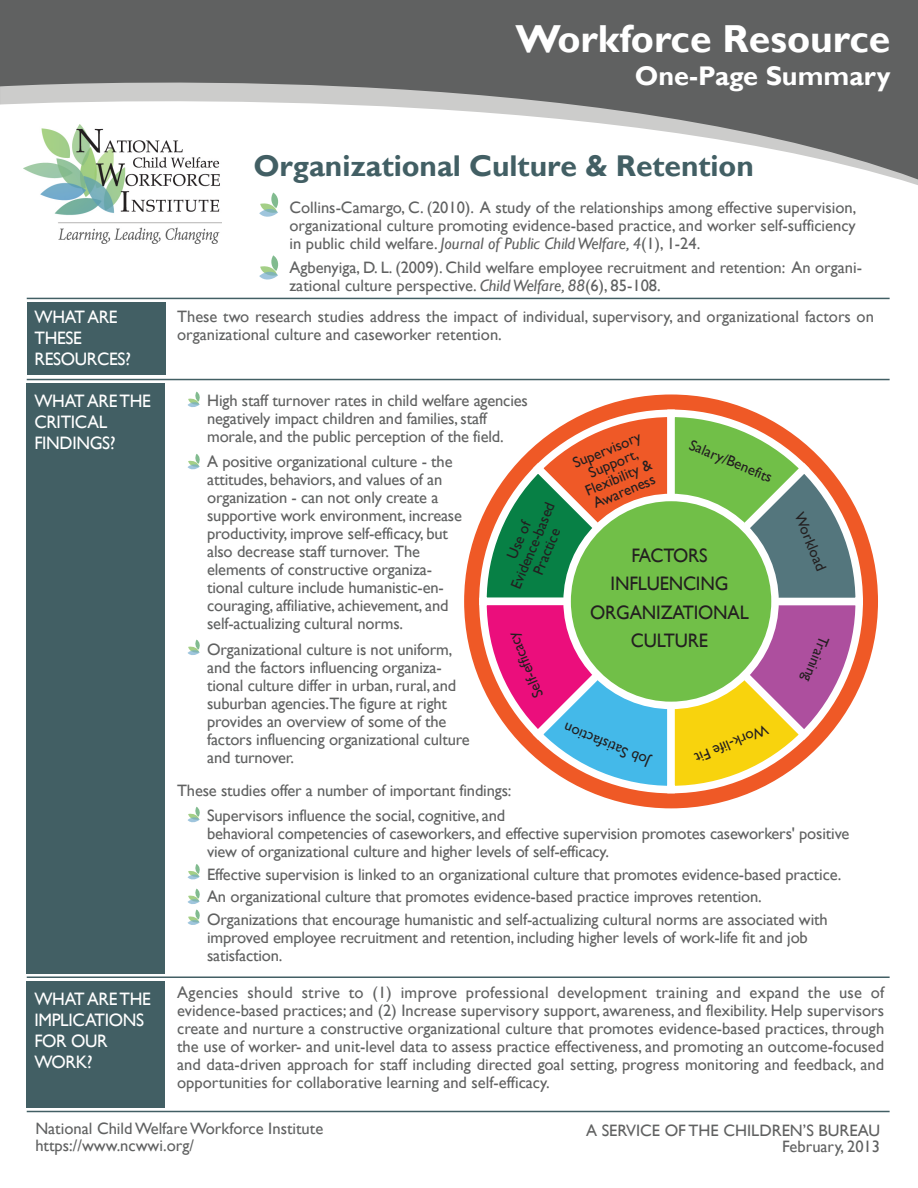
<style>
.page{position:relative;width:918px;height:1188px;background:#fff}
.page>*{position:absolute;margin:0;border:0;box-sizing:border-box;transform-origin:0 0}
.t1{font:700 39px "Gill Sans";color:#fff}
.t2{font:700 30px "Gill Sans";letter-spacing:-.005em;color:#425f64}
.t3{font:700 27px "Gill Sans";color:#fff}
.t4{font:19.5px/28.5px "Gill Sans";letter-spacing:-.01em;color:#231f20;text-align:center;scale:.95 1}
.t5{font:18px/21px "Gill Sans";letter-spacing:-.02em;color:#fff}
.t6{font:16.5px/18px "Gill Sans";letter-spacing:-.01em;color:#606161}
.t7{font:15px/15px "Gill Sans";color:#231f20;text-align:center}
.s1{font-style:italic}
</style>
<div class="page">
<div style="left:0;top:0;width:918px;height:192px;background:#606161"></div>
<div style="left:27px;top:383px;width:138px;height:590px;background:#425f64"></div>
<div style="left:27px;top:981px;width:138px;height:126px;background:#425f64"></div>
<div style="left:27px;top:302px;width:138px;height:73px;background:#425f64"></div>
<hr style="left:27px;top:298px;width:863px;height:1px;background:#425f64">
<hr style="left:27px;top:379px;width:863px;height:1px;background:#425f64">
<hr style="left:27px;top:976px;width:863px;height:2px;background:#425f64">
<hr style="left:27px;top:1111px;width:863px;height:1px;background:#425f64">
<svg style="left:0;top:82px;width:918px;height:111px;fill:#fff"></svg>
<img style="left:24px;top:125px;width:197px;height:119px">
<svg style="left:259px;top:193px;width:20px;height:24px"></svg>
<svg style="left:259px;top:255px;width:20px;height:25px"></svg>
<svg style="left:188px;top:807px;width:12px;height:15px"></svg>
<svg style="left:188px;top:864px;width:12px;height:15px"></svg>
<svg style="left:188px;top:889px;width:12px;height:36px"></svg>
<svg style="left:188px;top:392px;width:12px;height:15px"></svg>
<svg style="left:188px;top:454px;width:12px;height:15px"></svg>
<svg style="left:188px;top:640px;width:12px;height:15px"></svg>
<div style="left:464px;top:395px;width:414px;height:413px;background:#ef5926;border-radius:50%"></div>
<svg style="left:475px;top:406px;width:392px;height:391px"></svg>
<div style="left:567px;top:497px;width:208px;height:208px;background:#71bf48;border-radius:50%"></div>
<div style="left:563px;top:494px;width:216px;height:215px;border:8px solid #fff;border-radius:50%"></div>
<p class="t5" style="left:35px;top:307px;width:98px">WHAT ARE<br>THESE<br>RESOURCES?</p>
<p class="t5" style="left:34px;top:391px;width:118px">WHAT ARE THE<br>CRITICAL<br>FINDINGS?</p>
<p class="t5" style="left:34px;top:989px;width:118px">WHAT ARE THE<br>IMPLICATIONS<br>FOR OUR<br>WORK?</p>
<h1 class="t1" style="left:515px;top:16px;width:377px">Workforce Resource</h1>
<h3 class="t3" style="left:635px;top:59px;width:257px">One-Page Summary</h3>
<h2 class="t2" style="left:253px;top:148px;width:502px">Organizational Culture &amp; Retention</h2>
<p class="t6" style="left:289px;top:199px;width:568px;text-align:justify">Collins-Camargo, C. (2010). A study of the relationships among effective supervision, organizational culture promoting evidence-based practice, and worker self-sufficiency in public child welfare. <span class="s1">Journal of Public Child Welfare, 4</span>(1), 1-24.</p>
<p class="t6" style="left:289px;top:259px;width:574px">Agbenyiga, D. L. (2009). Child welfare employee recruitment and retention: An organi&shy;zational culture perspective. <span class="s1">Child Welfare, 88</span>(6), 85-108.</p>
<p class="t6" style="left:177px;top:308px;width:698px">These two research studies address the impact of individual, supervisory, and organizational factors on organizational culture and caseworker retention.</p>
<p class="t6" style="left:207px;top:392px;width:322px">High staff turnover rates in child welfare agencies negatively impact children and families, staff morale, and the public perception of the field.</p>
<p class="t6" style="left:207px;top:453px;width:256px">A positive organizational culture - the attitudes, behaviors, and values of an organization - can not only create a supportive work environment, increase productivity, improve self-efficacy, but also decrease staff turnover. The elements of constructive organiza&shy;tional culture include humanistic-en&shy;couraging, affiliative, achievement, and self-actualizing cultural norms.</p>
<p class="t6" style="left:207px;top:641px;width:264px">Organizational culture is not uniform, and the factors influencing organiza&shy;tional culture differ in urban, rural, and suburban agencies.The figure at right provides an overview of some of the factors influencing organizational culture and turnover.</p>
<p class="t7" style="left:571px;top:456px;width:74px;rotate:-22deg">Supervisory<br>Support,<br>Flexibility &amp;<br>Awareness</p>
<p class="t4" style="left:590px;top:541px;width:168px">FACTORS<br>INFLUENCING<br>ORGANIZATIONAL<br>CULTURE</p>
<p class="t7" style="left:693px;top:438px;width:90px;rotate:22deg">Salary/Benefits</p>
<p class="t7" style="left:495px;top:580px;width:94px;rotate:-68deg">Use of<br>Evidence-based<br>Practice</p>
<p class="t7" style="left:532px;top:700px;width:72px;rotate:-112deg">Self-efficacy</p>
<p class="t7" style="left:646px;top:769px;width:93px;rotate:-158deg">Job Satisfaction</p>
<p class="t7" style="left:770px;top:736px;width:79px;rotate:158deg">Work-life Fit</p>
<p class="t7" style="left:806px;top:511px;width:63px;rotate:68deg">Workload</p>
<p class="t7" style="left:831px;top:640px;width:49px;rotate:112deg">Training</p>
<p class="t6" style="left:207px;top:778px;width:306px;line-height:25.5px;text-indent:-30px">These studies offer a number of important findings:<br>Supervisors influence the social, cognitive, and</p>
<p class="t6" style="left:207px;top:825px;width:644px">behavioral competencies of caseworkers, and effective supervision promotes caseworkers' positive view of organizational culture and higher levels of self-efficacy.</p>
<p class="t6" style="left:207px;top:863px;width:636px;line-height:22.5px">Effective supervision is linked to an organizational culture that promotes evidence-based practice.<br>An organizational culture that promotes evidence-based practice improves retention.<br>Organizations that encourage humanistic and self-actualizing cultural norms are associated with</p>
<p class="t6" style="left:207px;top:929px;width:602px">improved employee recruitment and retention, including higher levels of work-life fit and job satisfaction.</p>
<p class="t6" style="left:177px;top:983px;width:709px;text-align:justify">Agencies should strive to (1) improve professional development training and expand the use of evidence-based practices; and (2) Increase supervisory support, awareness, and flexibility. Help supervisors create and nurture a constructive organizational culture that promotes evidence-based practices, through the use of worker- and unit-level data to assess practice effectiveness, and promoting an outcome-focused and data-driven approach for staff including directed goal setting, progress monitoring and feedback, and opportunities for collaborative learning and self-efficacy.</p>
<p class="t6" style="left:35px;top:1121px;width:289px;line-height:16.5px">National Child Welfare Workforce Institute https://www.ncwwi.org/</p>
<p class="t6" style="left:586px;top:1122px;width:296px">A SERVICE OF THE CHILDREN’S BUREAU</p>
<p class="t6" style="left:782px;top:1137px;width:99px">February, 2013</p>
</div>
